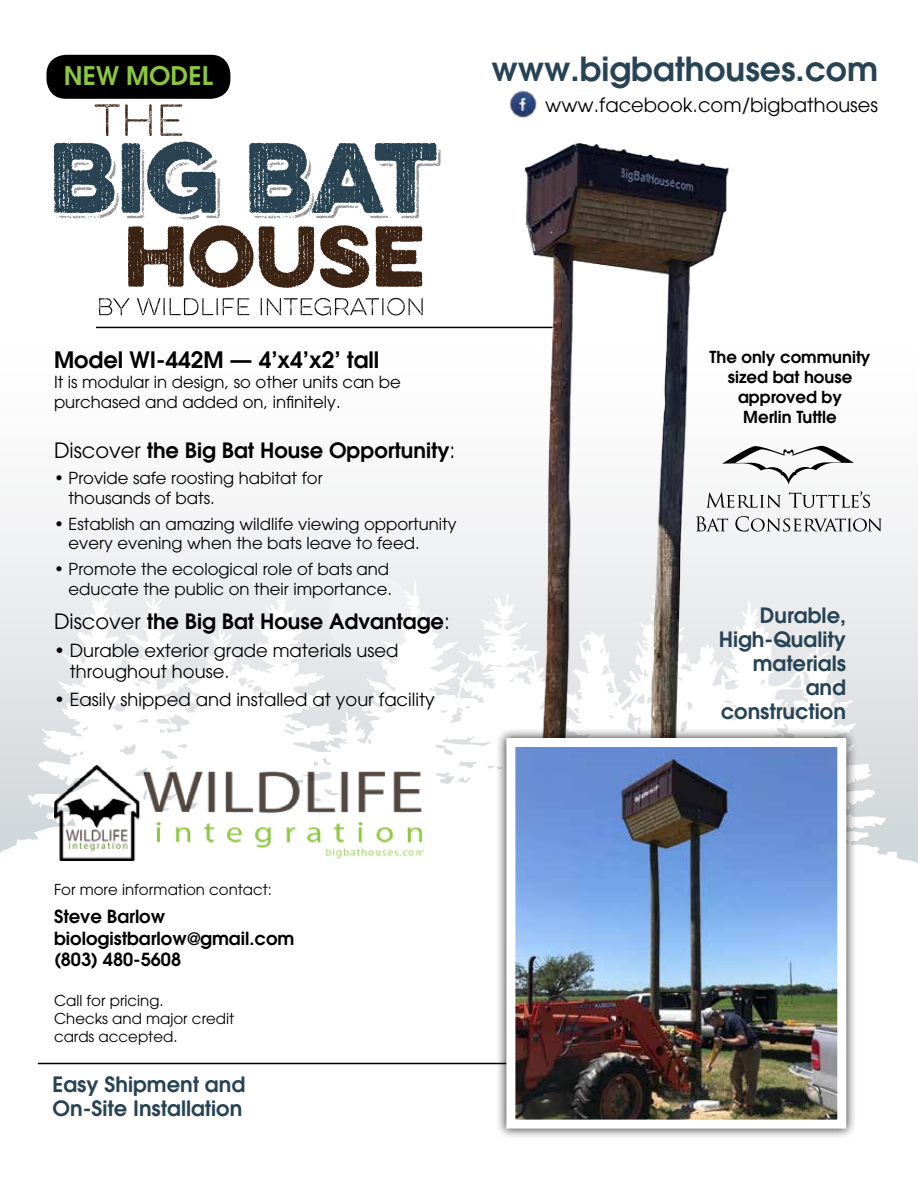
<style>
.page{position:relative;width:918px;height:1188px;background:#fff}
.page>*{position:absolute;margin:0;border:0;box-sizing:border-box;transform-origin:0 0}
.t1{font:600 33px "Avant Garde";color:#284354}
.t2{font:600 25.5px "Avant Garde";color:#8dc63f}
.t3{font:600 22.5px "Avant Garde";color:#000}
.t4{font:600 21px/24px "Avant Garde";color:#284354;text-align:right}
.t5{font:600 21px "Avant Garde";color:#000}
.t6{font:19.5px "Avant Garde";color:#000}
.t7{font:18px/21.6px "Avant Garde";color:#000}
.t8{font:600 18px/21.6px "Avant Garde";color:#000}
.t9{font:16.5px/19.8px "Avant Garde";color:#000}
.t10{font:600 16.5px/19.8px "Avant Garde";color:#000;text-align:center}
.t11{font:15px/18px "Avant Garde";color:#000}
.s1{font-weight:400}
</style>
<div class="page">
<div style="left:0;top:198px;width:918px;height:668px;background:#fbfbfb"></div>
<svg style="left:0;top:579px;width:918px;height:284px"></svg>
<svg style="left:95px;top:104px;width:57px;height:32px"></svg>
<svg style="left:160px;top:104px;width:22px;height:32px"></svg>
<svg style="left:128px;top:225px;width:186px;height:63px"></svg>
<svg style="left:320px;top:225px;width:49px;height:63px"></svg>
<svg style="left:376px;top:226px;width:46px;height:61px"></svg>
<svg style="left:54px;top:142px;width:166px;height:77px"></svg>
<svg style="left:249px;top:143px;width:192px;height:75px"></svg>
<svg style="left:99px;top:298px;width:30px;height:17px"></svg>
<svg style="left:137px;top:298px;width:112px;height:17px"></svg>
<svg style="left:261px;top:298px;width:162px;height:18px"></svg>
<img style="left:54px;top:765px;width:369px;height:95px">
<img style="left:509px;top:90px;width:28px;height:14px">
<hr style="left:38px;top:1063px;width:515px;height:1px;background:#000">
<hr style="left:96px;top:327px;width:474px;height:1px;background:#000">
<div style="left:46px;top:55px;width:184px;height:44px;background:#000;border-radius:20px"></div>
<svg style="left:794px;top:446px;width:60px;height:30px"></svg>
<svg style="left:794px;top:491px;width:76px;height:17px"></svg>
<svg style="left:794px;top:518px;width:88px;height:14px"></svg>
<img style="left:499px;top:104px;width:295px;height:623px">
<div style="left:495px;top:727px;width:363px;height:413px;background:#000;opacity:.75"></div>
<img style="left:516px;top:748px;width:320px;height:371px">
<div style="left:506px;top:738px;width:340px;height:391px;border:9px solid #fff"></div>
<h2 class="t2" style="left:64px;top:59px;width:150px">NEW MODEL</h2>
<h1 class="t1" style="left:491px;top:47px;width:388px">www.bigbathouses.com</h1>
<p class="t6" style="left:545px;top:94px;width:334px">www.facebook.com/bigbathouses</p>
<h3 class="t3" style="left:54px;top:345px;width:327px">Model WI-442M — 4’x4’x2’ tall</h3>
<p class="t9" style="left:54px;top:372px;width:348px">It is modular in design, so other units can be purchased and added on, infinitely.</p>
<p class="t5" style="left:54px;top:437px;width:403px"><span class="s1">Discover</span> the Big Bat House Opportunity<span class="s1">:</span></p>
<p class="t9" style="left:69px;top:468px;width:256px;text-indent:-15px">• Provide safe roosting habitat for thousands of bats.</p>
<p class="t9" style="left:69px;top:514px;width:390px;text-indent:-15px">• Establish an amazing wildlife viewing opportunity every evening when the bats leave to feed.</p>
<p class="t9" style="left:54px;top:559px;width:340px;text-align:right">• Promote the ecological role of bats and educate the public on their importance.</p>
<p class="t5" style="left:54px;top:608px;width:397px"><span class="s1">Discover</span> the Big Bat House Advantage<span class="s1">:</span></p>
<p class="t7" style="left:70px;top:639px;width:330px;text-indent:-16px">• Durable exterior grade materials used throughout house.</p>
<p class="t7" style="left:54px;top:689px;width:382px">• Easily shipped and installed at your facility</p>
<p class="t11" style="left:54px;top:881px;width:220px">For more information contact:</p>
<p class="t8" style="left:54px;top:905px;width:242px">Steve Barlow biologistbarlow@gmail.com (803) 480-5608</p>
<p class="t11" style="left:54px;top:991px;width:182px">Call for pricing.<br>Checks and major credit cards accepted.</p>
<p class="t4" style="left:52px;top:1072px;width:194px;text-align:left">Easy Shipment and<br>On-Site Installation</p>
<p class="t10" style="left:710px;top:347px;width:163px">The only community sized bat house approved by<br>Merlin Tuttle</p>
<p class="t4" style="left:719px;top:602px;width:129px">Durable,<br>High-Quality materials and construction</p>
</div>
